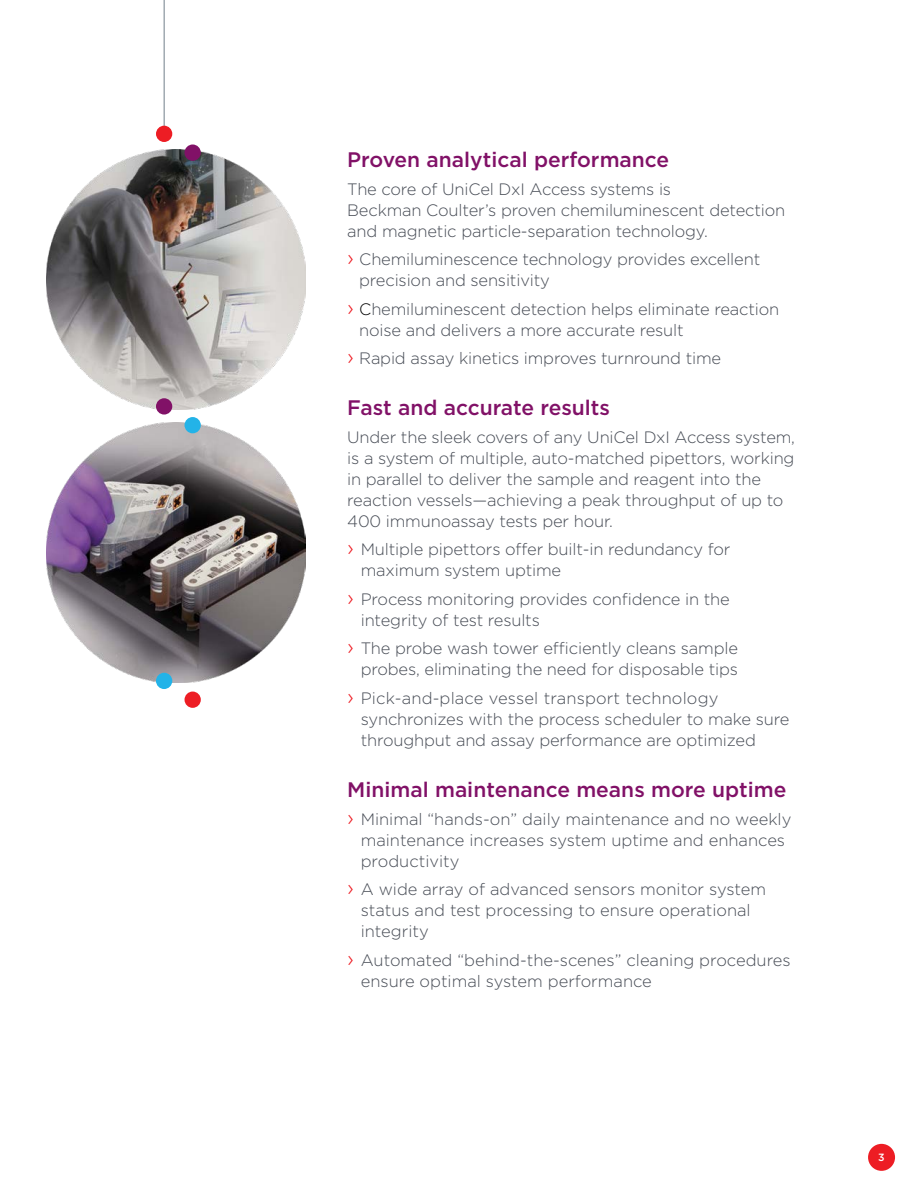
<style>
.page{position:relative;width:918px;height:1188px;background:#fff}
.page>*{position:absolute;margin:0;border:0;box-sizing:border-box;transform-origin:0 0}
.t1{font:500 21px "Gotham";color:#811167}
.t2{font:300 16.5px/21px "Gotham";letter-spacing:-.01em;color:#474c55}
.t3{font:500 10.5px "Gotham";color:#fff}
.s1{font-size:21.75px;color:#ed1d24}
.s2{color:#000}
</style>
<div class="page">
<div style="left:868px;top:1144px;width:27px;height:27px;background:#ed1d24;border-radius:50%"></div>
<img style="left:46px;top:150px;width:260px;height:260px">
<hr style="left:164px;top:0;width:1px;height:134px;background:#72808a">
<div style="left:156px;top:126px;width:16px;height:16px;background:#ed1d24;border-radius:50%"></div>
<div style="left:185px;top:145px;width:16px;height:16px;background:#811167;border-radius:50%"></div>
<img style="left:46px;top:423px;width:260px;height:259px">
<div style="left:156px;top:398px;width:16px;height:17px;background:#811167;border-radius:50%"></div>
<div style="left:156px;top:673px;width:16px;height:16px;background:#23b3e8;border-radius:50%"></div>
<div style="left:185px;top:417px;width:16px;height:16px;background:#23b3e8;border-radius:50%"></div>
<div style="left:185px;top:692px;width:16px;height:16px;background:#ed1d24;border-radius:50%"></div>
<p class="t1" style="left:347px;top:146px;width:324px">Proven analytical performance</p>
<p class="t2" style="left:347px;top:178px;width:440px">The core of UniCel DxI Access systems is<br>Beckman Coulter’s proven chemiluminescent detection and magnetic particle-separation technology.</p>
<p class="t2" style="left:359px;top:248px;width:403px;text-indent:-12px"><span class="s1">›</span> Chemiluminescence technology provides excellent precision and sensitivity</p>
<p class="t2" style="left:359px;top:298px;width:422px;text-indent:-12px"><span class="s1">›</span> <span class="s2">C</span>hemiluminescent detection helps eliminate reaction noise and delivers a more accurate result</p>
<p class="t2" style="left:347px;top:347px;width:376px"><span class="s1">›</span> Rapid assay kinetics improves turnround time</p>
<p class="t1" style="left:347px;top:394px;width:264px">Fast and accurate results</p>
<p class="t2" style="left:347px;top:426px;width:449px">Under the sleek covers of any UniCel DxI Access system, is a system of multiple, auto-matched pipettors, working in parallel to deliver the sample and reagent into the reaction vessels—achieving a peak throughput of up to 400 immunoassay tests per hour.</p>
<p class="t2" style="left:361px;top:539px;width:371px;text-indent:-13px"><span class="s1">›</span> Multiple pipettors offer built-in redundancy for maximum system uptime</p>
<p class="t2" style="left:361px;top:588px;width:371px;text-indent:-13px"><span class="s1">›</span> Process monitoring provides confidence in the integrity of test results</p>
<p class="t2" style="left:347px;top:638px;width:392px;text-align:right"><span class="s1">›</span> The probe wash tower efficiently cleans sample probes, eliminating the need for disposable tips</p>
<p class="t2" style="left:361px;top:687px;width:430px;text-indent:-13px"><span class="s1">›</span> Pick-and-place vessel transport technology synchronizes with the process scheduler to make sure throughput and assay performance are optimized</p>
<p class="t1" style="left:347px;top:776px;width:441px">Minimal maintenance means more uptime</p>
<p class="t2" style="left:361px;top:808px;width:432px;text-indent:-13px"><span class="s1">›</span> Minimal “hands-on” daily maintenance and no weekly maintenance increases system uptime and enhances productivity</p>
<p class="t2" style="left:361px;top:878px;width:407px;text-indent:-13px"><span class="s1">›</span> A wide array of advanced sensors monitor system status and test processing to ensure operational integrity</p>
<p class="t2" style="left:361px;top:949px;width:432px;text-indent:-13px"><span class="s1">›</span> Automated “behind-the-scenes” cleaning procedures ensure optimal system performance</p>
<p class="t3" style="left:878px;top:1150px;width:8px">3</p>
</div>
